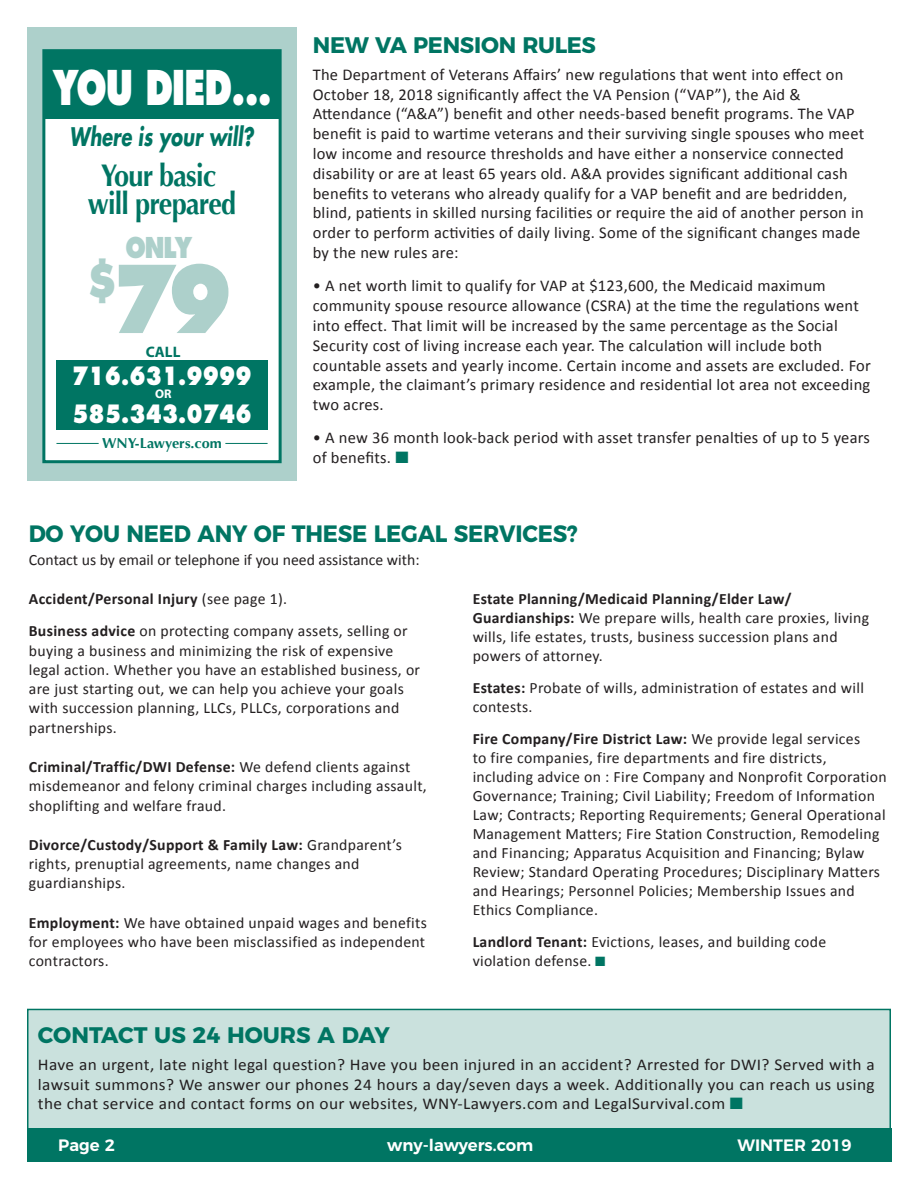
<style>
.page{position:relative;width:918px;height:1188px;background:#fff}
.page>*{position:absolute;margin:0;border:0;box-sizing:border-box;transform-origin:0 0}
.t1{font:800 90.6px "Futura";color:#add0cb;scale:.87 1}
.t2{font:800 46.65px "Futura";letter-spacing:-.025em;color:#fff;scale:.72 1}
.t3{font:700 31.2px/27.3px "Optima";letter-spacing:-.03em;color:#007563;text-align:center;scale:.87 1}
.t4{font:800 27.9px "Futura";color:#add0cb;scale:.81 1}
.t5{font:italic 700 24.9px "Futura";color:#007563;scale:.72 1}
.t6{font:800 24.6px/38.1px "Futura";color:#fff;scale:.8 1}
.t7{font:700 23.7px "Montserrat";letter-spacing:-.01em;color:#007563;scale:.95 1}
.t8{font:700 22.5px "Montserrat";letter-spacing:-.01em;color:#007563}
.t9{font:16.5px/19.8px "Calibri";letter-spacing:.015em;color:#231f20}
.t10{font:16.5px/19.5px "Calibri";letter-spacing:.015em;color:#231f20;text-align:justify;scale:1.05 1}
.t11{font:600 16.5px "Montserrat";color:#fff}
.t12{font:15.75px/18.9px "Calibri";letter-spacing:.02em;color:#231f20}
.t13{font:15.75px "Calibri";color:#231f20}
.t14{font:700 15.15px "Myriad Pro";color:#007563}
.t15{font:700 14.4px "Optima";color:#007563}
.t16{font:700 12.6px "Myriad Pro";color:#fff}
.s1{color:#007563}
.s2{font-weight:700}
</style>
<div class="page">
<div style="left:27px;top:27px;width:270px;height:454px;background:#add0cb"></div>
<div style="left:28px;top:1009px;width:862px;height:122px;background:#cae1dd"></div>
<div style="left:27px;top:1009px;width:864px;height:123px;border:2px solid #007563"></div>
<div style="left:44px;top:51px;width:236px;height:411px;background:#fff"></div>
<div style="left:44px;top:51px;width:236px;height:68px;background:#007563"></div>
<hr style="left:56px;top:443px;width:43px;height:1px;background:#007563">
<hr style="left:225px;top:443px;width:43px;height:1px;background:#007563">
<div style="left:56px;top:360px;width:212px;height:69px;background:#007563"></div>
<div style="left:42px;top:49px;width:240px;height:414px;border:3px solid #007563"></div>
<div style="left:27px;top:1128px;width:864px;height:34px;background:#007563"></div>
<h2 class="t2" style="left:53px;top:64px;width:305px">YOU DIED...</h2>
<h3 class="t5" style="left:70px;top:126px;width:257px">Where is your will?</h3>
<h3 class="t3" style="left:88px;top:165px;width:172px">Your basic will prepared</h3>
<h1 class="t1" style="left:86px;top:254px;width:171px"><sup>$</sup>79</h1>
<h3 class="t4" style="left:126px;top:233px;width:84px">ONLY</h3>
<p class="t14" style="left:146px;top:343px;width:36px">CALL</p>
<p class="t16" style="left:155px;top:387px;width:18px">OR</p>
<h3 class="t6" style="left:72px;top:356px;width:226px">716.631.9999<br>585.343.0746</h3>
<p class="t15" style="left:102px;top:437px;width:121px">WNY-Lawyers.com</p>
<h3 class="t8" style="left:313px;top:32px;width:285px">NEW VA PENSION RULES</h3>
<p class="t9" style="left:313px;top:64px;width:553px">The Department of Veterans Afairs’ new regulaions that went into efect on October 18, 2018 signiicantly afect the VA Pension (“VAP”), the Aid &amp; Atendance (“A&amp;A”) beneit and other needs-based beneit programs. The VAP beneit is paid to warime veterans and their surviving single spouses who meet low income and resource thresholds and have either a nonservice connected disability or are at least 65 years old. A&amp;A provides signiicant addiional cash beneits to veterans who already qualify for a VAP beneit and are bedridden, blind, paients in skilled nursing faciliies or require the aid of another person in order to perform aciviies of daily living. Some of the signiicant changes made by the new rules are:</p>
<p class="t9" style="left:313px;top:275px;width:560px">• A net worth limit to qualify for VAP at $123,600, the Medicaid maximum community spouse resource allowance (CSRA) at the ime the regulaions went into efect. That limit will be increased by the same percentage as the Social Security cost of living increase each year. The calculaion will include both countable assets and yearly income. Certain income and assets are excluded. For example, the claimant’s primary residence and residenial lot area not exceeding two acres.</p>
<p class="t9" style="left:313px;top:427px;width:559px">• A new 36 month look-back period with asset transfer penalies of up to 5 years of beneits. <span class="s1">■</span></p>
<h3 class="t7" style="left:29px;top:520px;width:579px">DO YOU NEED ANY OF THESE LEGAL SERVICES?</h3>
<p class="t13" style="left:29px;top:550px;width:392px">Contact us by email or telephone if you need assistance with:</p>
<p class="t12" style="left:29px;top:581px;width:380px;line-height:32.7px"><span class="s2">Accident/Personal Injury</span> (see page 1).<br><span class="s2">Business advice</span> on protecting company assets, selling or</p>
<p class="t12" style="left:29px;top:640px;width:393px">buying a business and minimizing the risk of expensive legal action. Whether you have an established business, or are just starting out, we can help you achieve your goals with succession planning, LLCs, PLLCs, corporations and partnerships.</p>
<p class="t12" style="left:29px;top:756px;width:400px"><span class="s2">Criminal/Traffic/DWI Defense:</span> We defend clients against misdemeanor and felony criminal charges including assault, shoplifting and welfare fraud.</p>
<p class="t12" style="left:29px;top:834px;width:375px"><span class="s2">Divorce/Custody/Support &amp; Family Law:</span> Grandparent’s rights, prenuptial agreements, name changes and guardianships.</p>
<p class="t12" style="left:29px;top:912px;width:400px;text-align:justify"><span class="s2">Employment:</span> We have obtained unpaid wages and benefits for employees who have been misclassified as independent contractors.</p>
<p class="t12" style="left:473px;top:588px;width:398px"><span class="s2">Estate Planning/Medicaid Planning/Elder Law/ Guardianships:</span> We prepare wills, health care proxies, living wills, life estates, trusts, business succession plans and powers of attorney.</p>
<p class="t12" style="left:473px;top:678px;width:393px"><span class="s2">Estates:</span> Probate of wills, administration of estates and will contests.</p>
<p class="t12" style="left:473px;top:729px;width:416px"><span class="s2">Fire Company/Fire District Law:</span> We provide legal services<br>to fire companies, fire departments and fire districts, including advice on : Fire Company and Nonprofit Corporation Governance; Training; Civil Liability; Freedom of Information Law; Contracts; Reporting Requirements; General Operational Management Matters; Fire Station Construction, Remodeling and Financing; Apparatus Acquisition and Financing; Bylaw Review; Standard Operating Procedures; Disciplinary Matters and Hearings; Personnel Policies; Membership Issues and Ethics Compliance.</p>
<p class="t12" style="left:473px;top:932px;width:355px"><span class="s2">Landlord Tenant:</span> Evictions, leases, and building code violation defense. <span class="s1">■</span></p>
<h3 class="t8" style="left:38px;top:1022px;width:354px">CONTACT US 24 HOURS A DAY</h3>
<p class="t10" style="left:38px;top:1054px;width:798px">Have an urgent, late night legal question? Have you been injured in an accident? Arrested for DWI? Served with a lawsuit summons? We answer our phones 24 hours a day/seven days a week. Additionally you can reach us using the chat service and contact forms on our websites, WNY-Lawyers.com and LegalSurvival.com <span class="s1">■</span></p>
<p class="t11" style="left:58px;top:1139px;width:58px">Page 2</p>
<p class="t11" style="left:387px;top:1139px;width:148px">wny-lawyers.com</p>
<p class="t11" style="left:737px;top:1139px;width:116px">WINTER 2019</p>
</div>
